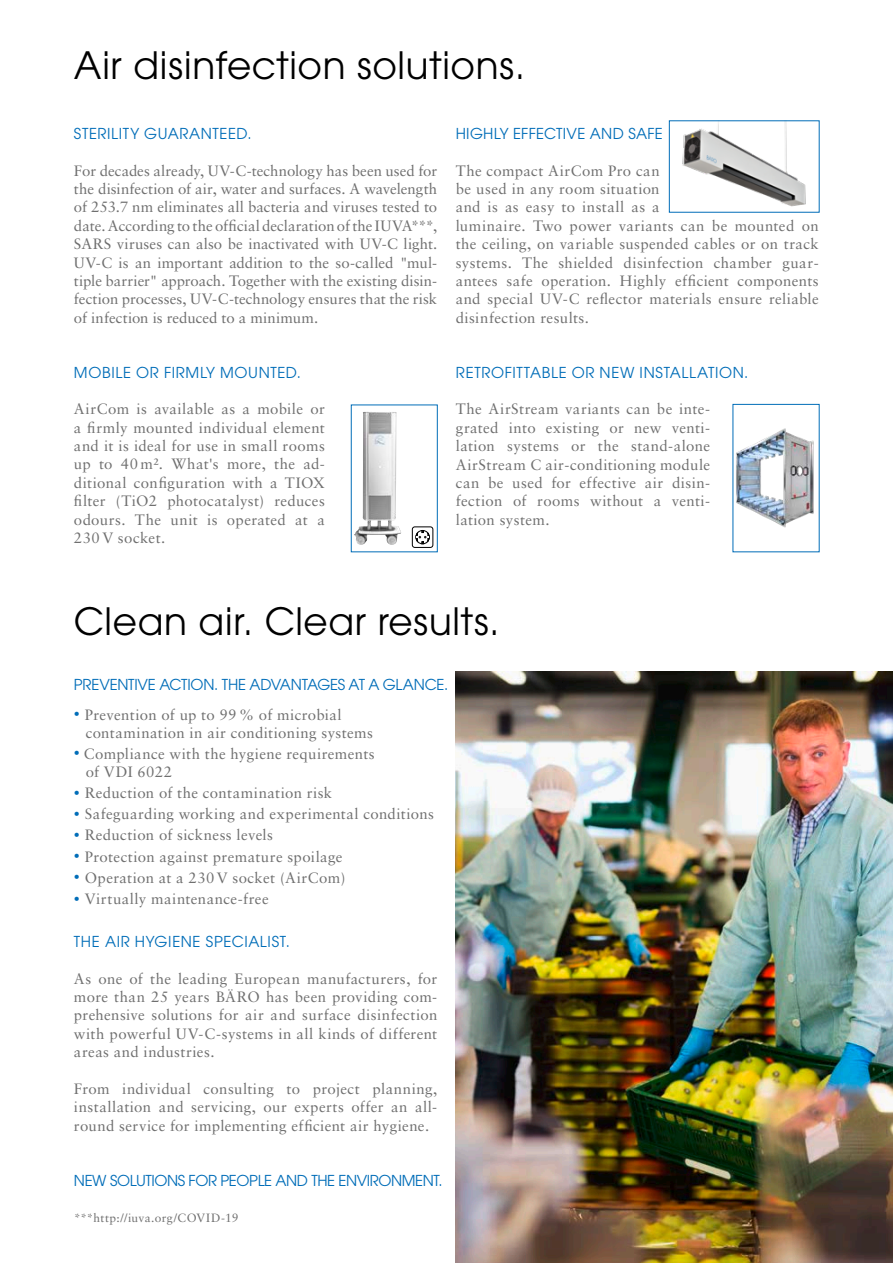
<style>
.page{position:relative;width:893px;height:1263px;background:#fff}
.page>*{position:absolute;margin:0;border:0;box-sizing:border-box;transform-origin:0 0}
.t1{font:37.5px "ITC Avant Garde Pro";letter-spacing:.02em;color:#000}
.t2{font:15px/18.3px "Sabon LT Std";letter-spacing:.025em;color:#6f6f6f;text-align:justify}
.t3{font:15px "ITC Avant Garde Pro";letter-spacing:.04em;color:#006db8}
.t4{font:15px "ITC Avant Garde Pro";letter-spacing:-.015em;color:#006db8}
.t5{font:15px "ITC Avant Garde Pro";letter-spacing:-.03em;color:#006db8}
.t6{font:15px "ITC Avant Garde Pro";letter-spacing:.02em;color:#006db8}
.t7{font:12px "Sabon LT Std";letter-spacing:.025em;color:#6f6f6f}
.s1{font-size:12px;color:#006db8}
</style>
<div class="page">
<img style="left:456px;top:672px;width:437px;height:591px">
<img style="left:736px;top:428px;width:78px;height:100px">
<img style="left:354px;top:412px;width:47px;height:133px">
<div style="left:412px;top:527px;width:21px;height:21px;border:1px solid #000;border-radius:3px"></div>
<svg style="left:416px;top:530px;width:14px;height:14px"></svg>
<img style="left:682px;top:123px;width:124px;height:84px">
<h1 class="t1" style="left:74px;top:42px;width:453px">Air disinfection solutions.</h1>
<p class="t3" style="left:74px;top:124px;width:179px">STERILITY GUARANTEED.</p>
<p class="t2" style="left:74px;top:161px;width:365px">For decades already, UV-C-technology has been used for the disinfection of air, water and surfaces. A wavelength of 253.7 nm eliminates all bacteria and viruses tested to date. According to the official declaration of the IUVA***, SARS viruses can also be inactivated with UV-C light.<br>UV-C is an important addition to the so-called "mul&shy;tiple barrier" approach. Together with the existing disin&shy;fection processes, UV-C-technology ensures that the risk of infection is reduced to a minimum.</p>
<p class="t3" style="left:74px;top:363px;width:228px">MOBILE OR FIRMLY MOUNTED.</p>
<p class="t2" style="left:74px;top:400px;width:252px">AirCom is available as a mobile or a firmly mounted individual element and it is ideal for use in small rooms up to 40 m². What's more, the ad&shy;ditional configuration with a TIOX filter (TiO2 photocatalyst) reduces odours. The unit is operated at a 230 V socket.</p>
<p class="t6" style="left:456px;top:124px;width:209px">HIGHLY EFFECTIVE AND SAFE</p>
<p class="t2" style="left:456px;top:161px;width:365px;text-align:left">The compact AirCom Pro can<br>be used in any room situation<br>and is as easy to install as a<br>luminaire. Two power variants can be mounted on the ceiling, on variable suspended cables or on track systems. The shielded disinfection chamber guar&shy;antees safe operation. Highly efficient components and special UV-C reflector materials ensure reliable disinfection results.</p>
<p class="t3" style="left:456px;top:363px;width:294px">RETROFITTABLE OR NEW INSTALLATION.</p>
<p class="t2" style="left:456px;top:400px;width:256px">The AirStream variants can be inte&shy;grated into existing or new venti&shy;lation systems or the stand-alone AirStream C air-conditioning module can be used for effective air disin&shy;fection of rooms without a venti&shy;lation system.</p>
<h1 class="t1" style="left:74px;top:598px;width:427px">Clean air. Clear results.</h1>
<p class="t4" style="left:74px;top:675px;width:376px">PREVENTIVE ACTION. THE ADVANTAGES AT A GLANCE.</p>
<p class="t2" style="left:86px;top:705px;width:289px;text-indent:-12px"><span class="s1">•</span> Prevention of up to 99% of microbial contamination in air conditioning systems</p>
<p class="t2" style="left:86px;top:744px;width:291px;text-indent:-12px"><span class="s1">•</span> Compliance with the hygiene requirements of VDI 6022</p>
<p class="t2" style="left:74px;top:783px;width:260px"><span class="s1">•</span> Reduction of the contamination risk</p>
<p class="t2" style="left:74px;top:805px;width:362px"><span class="s1">•</span> Safeguarding working and experimental conditions</p>
<p class="t2" style="left:74px;top:826px;width:201px"><span class="s1">•</span> Reduction of sickness levels</p>
<p class="t2" style="left:74px;top:847px;width:270px"><span class="s1">•</span> Protection against premature spoilage</p>
<p class="t2" style="left:74px;top:868px;width:273px"><span class="s1">•</span> Operation at a 230 V socket (AirCom)</p>
<p class="t2" style="left:74px;top:889px;width:196px"><span class="s1">•</span> Virtually maintenance-free</p>
<p class="t3" style="left:74px;top:932px;width:218px">THE AIR HYGIENE SPECIALIST.</p>
<p class="t2" style="left:74px;top:969px;width:365px">As one of the leading European manufacturers, for more than 25 years BÄRO has been providing com&shy;prehensive solutions for air and surface disinfection with powerful UV-C-systems in all kinds of different areas and industries.</p>
<p class="t2" style="left:74px;top:1079px;width:365px">From individual consulting to project planning, installation and servicing, our experts offer an all&shy;round service for implementing efficient air hygiene.</p>
<p class="t5" style="left:74px;top:1171px;width:370px">NEW SOLUTIONS FOR PEOPLE AND THE ENVIRONMENT.</p>
<p class="t7" style="left:74px;top:1211px;width:166px">***http://iuva.org/COVID-19</p>
</div>
